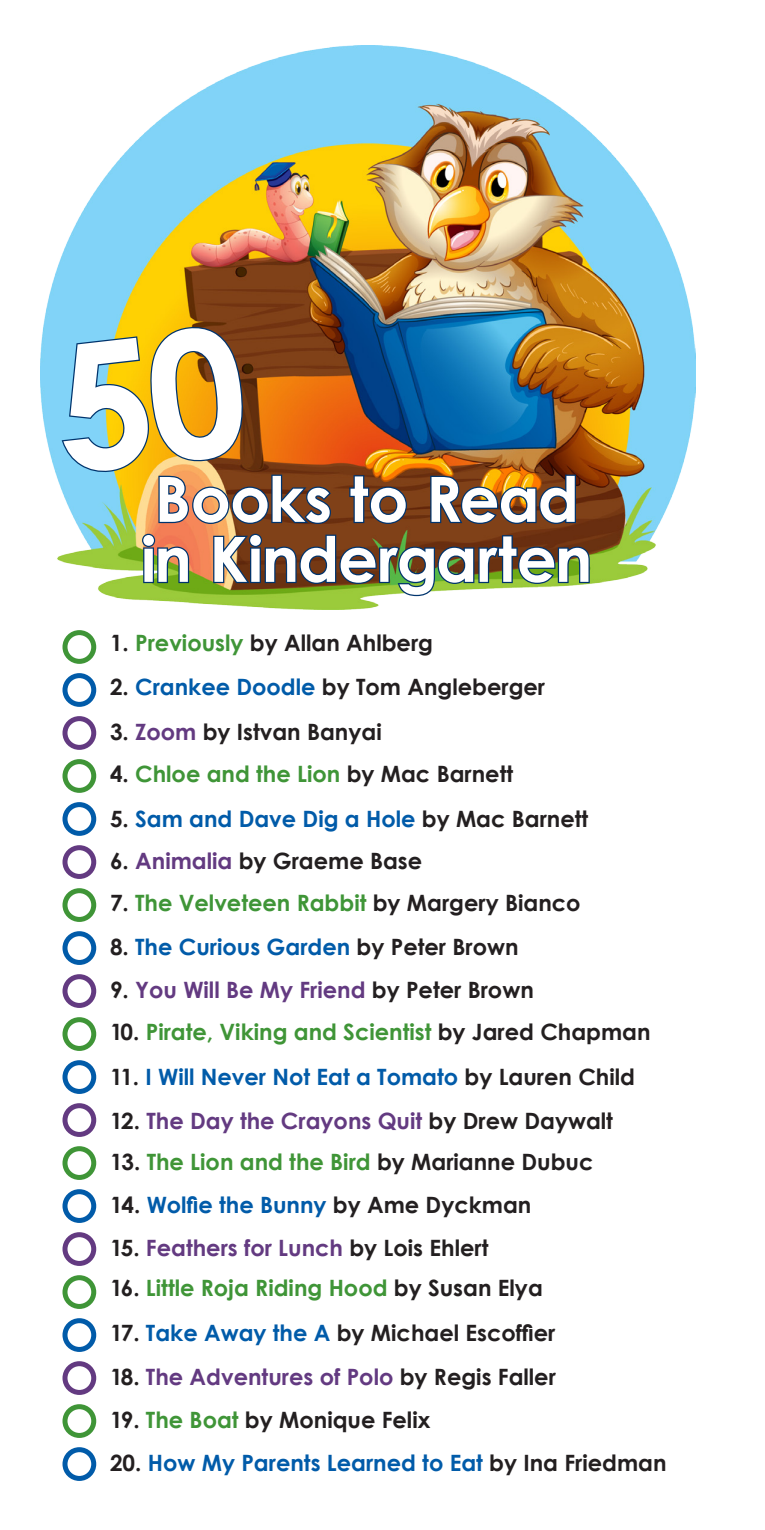
<style>
.page{position:relative;width:765px;height:1530px;background:#fff}
.page>*{position:absolute;margin:0;border:0;box-sizing:border-box;transform-origin:0 0}
.t1{font:700 62.5px "Century Gothic";letter-spacing:-.02em;color:#fff}
.t2{font:700 22.5px "Century Gothic";color:#231f20}
.t3{font:700 22.5px "Century Gothic";color:#015ba9}
.t4{font:700 22.5px "Century Gothic";color:#3f9537}
.t5{font:700 22.5px "Century Gothic";color:#633a81}
.s1{color:#3f9537}
.s2{color:#015ba9}
.s3{color:#633a81}
.s4{color:#231f20}
</style>
<div class="page">
<img style="left:41px;top:46px;width:654px;height:563px">
<svg style="left:348px;top:474px;width:60px;height:51px;background:#623d2a"></svg>
<svg style="left:429px;top:473px;width:148px;height:52px;background:#6f4a2a"></svg>
<svg style="left:141px;top:532px;width:49px;height:52px;background:#8b7e51"></svg>
<svg style="left:212px;top:532px;width:379px;height:66px;background:#6d6540"></svg>
<div style="left:62px;top:888px;width:34px;height:34px;border:5px solid #3f9537;border-radius:50%"></div>
<div style="left:62px;top:845px;width:34px;height:34px;border:5px solid #633a81;border-radius:50%"></div>
<div style="left:62px;top:931px;width:34px;height:34px;border:5px solid #015ba9;border-radius:50%"></div>
<div style="left:62px;top:974px;width:34px;height:34px;border:5px solid #633a81;border-radius:50%"></div>
<div style="left:62px;top:1017px;width:34px;height:34px;border:5px solid #3f9537;border-radius:50%"></div>
<div style="left:62px;top:1060px;width:34px;height:34px;border:5px solid #015ba9;border-radius:50%"></div>
<div style="left:62px;top:1103px;width:34px;height:34px;border:5px solid #633a81;border-radius:50%"></div>
<div style="left:62px;top:1146px;width:34px;height:34px;border:5px solid #3f9537;border-radius:50%"></div>
<div style="left:62px;top:1189px;width:34px;height:34px;border:5px solid #015ba9;border-radius:50%"></div>
<div style="left:62px;top:1232px;width:34px;height:34px;border:5px solid #633a81;border-radius:50%"></div>
<div style="left:62px;top:1275px;width:34px;height:34px;border:5px solid #3f9537;border-radius:50%"></div>
<div style="left:62px;top:1318px;width:34px;height:34px;border:5px solid #015ba9;border-radius:50%"></div>
<div style="left:62px;top:1361px;width:34px;height:34px;border:5px solid #633a81;border-radius:50%"></div>
<div style="left:62px;top:1404px;width:34px;height:34px;border:5px solid #3f9537;border-radius:50%"></div>
<div style="left:62px;top:1447px;width:34px;height:34px;border:5px solid #015ba9;border-radius:50%"></div>
<div style="left:62px;top:630px;width:34px;height:34px;border:5px solid #3f9537;border-radius:50%"></div>
<div style="left:62px;top:673px;width:34px;height:34px;border:5px solid #015ba9;border-radius:50%"></div>
<div style="left:62px;top:716px;width:34px;height:34px;border:5px solid #633a81;border-radius:50%"></div>
<div style="left:62px;top:759px;width:34px;height:34px;border:5px solid #3f9537;border-radius:50%"></div>
<div style="left:62px;top:802px;width:34px;height:34px;border:5px solid #015ba9;border-radius:50%"></div>
<svg style="left:53px;top:324px;width:279px;height:201px;background:#a9894b"></svg>
<p class="t1" style="left:155px;top:452px;width:426px">Books to Read</p>
<p class="t1" style="left:141px;top:512px;width:453px">in Kindergarten</p>
<p class="t2" style="left:110px;top:626px;width:325px">1. <span class="s1">Previously</span> by Allan Ahlberg</p>
<p class="t2" style="left:110px;top:670px;width:437px">2. <span class="s2">Crankee Doodle</span> by Tom Angleberger</p>
<p class="t2" style="left:110px;top:715px;width:273px">3. <span class="s3">Zoom</span> by Istvan Banyai</p>
<p class="t4" style="left:110px;top:757px;width:405px"><span class="s4">4.</span> Chloe and the Lion <span class="s4">by Mac Barnett</span></p>
<p class="t3" style="left:110px;top:801px;width:480px"><span class="s4">5.</span> Sam and Dave Dig a Hole <span class="s4">by Mac Barnett</span></p>
<p class="t2" style="left:110px;top:844px;width:314px">6. <span class="s3">Animalia</span> by Graeme Base</p>
<p class="t4" style="left:110px;top:886px;width:472px"><span class="s4">7.</span> The Velveteen Rabbit <span class="s4">by Margery Bianco</span></p>
<p class="t3" style="left:110px;top:930px;width:410px"><span class="s4">8.</span> The Curious Garden <span class="s4">by Peter Brown</span></p>
<p class="t5" style="left:110px;top:973px;width:425px"><span class="s4">9.</span> You Will Be My Friend <span class="s4">by Peter Brown</span></p>
<p class="t4" style="left:110px;top:1015px;width:542px"><span class="s4">10.</span> Pirate, Viking and Scientist <span class="s4">by Jared Chapman</span></p>
<p class="t3" style="left:110px;top:1060px;width:527px"><span class="s4">11.</span> I Will Never Not Eat a Tomato <span class="s4">by Lauren Child</span></p>
<p class="t5" style="left:110px;top:1104px;width:505px"><span class="s4">12.</span> The Day the Crayons Quit <span class="s4">by Drew Daywalt</span></p>
<p class="t2" style="left:110px;top:1145px;width:485px">13. <span class="s1">The Lion and the Bird</span> by Marianne Dubuc</p>
<p class="t2" style="left:110px;top:1188px;width:423px">14. <span class="s2">Wolfie the Bunny</span> by Ame Dyckman</p>
<p class="t5" style="left:110px;top:1231px;width:380px"><span class="s4">15.</span> Feathers for Lunch <span class="s4">by Lois Ehlert</span></p>
<p class="t4" style="left:110px;top:1271px;width:434px"><span class="s4">16.</span> Little Roja Riding Hood <span class="s4">by Susan Elya</span></p>
<p class="t2" style="left:110px;top:1316px;width:447px">17. <span class="s2">Take Away the A</span> by Michael Escoffier</p>
<p class="t5" style="left:110px;top:1360px;width:447px"><span class="s4">18.</span> The Adventures of Polo <span class="s4">by Regis Faller</span></p>
<p class="t2" style="left:110px;top:1403px;width:322px">19. <span class="s1">The Boat</span> by Monique Felix</p>
<p class="t3" style="left:110px;top:1446px;width:558px"><span class="s4">20.</span> How My Parents Learned to Eat <span class="s4">by Ina Friedman</span></p>
</div>
